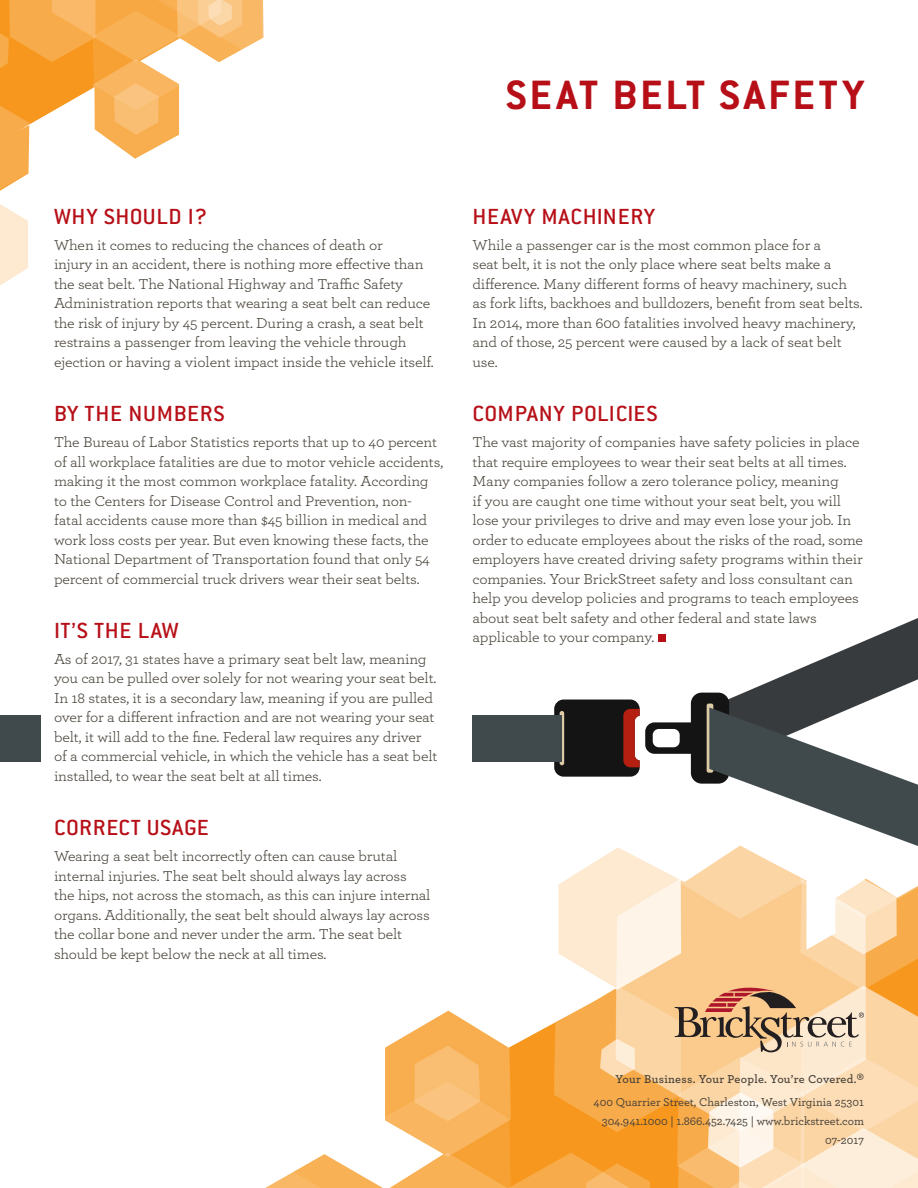
<style>
.page{position:relative;width:918px;height:1188px;background:#fff}
.page>*{position:absolute;margin:0;border:0;box-sizing:border-box;transform-origin:0 0}
.t1{font:700 45px "Conduit ITC";letter-spacing:.06em;color:#b70f17;scale:1.05 1}
.t2{font:500 24px "Conduit ITC";letter-spacing:.03em;color:#b70f17;scale:1.05 1}
.t3{font:15px/19.5px "Archer";letter-spacing:-.01em;color:#474138;scale:1.05 1}
.t4{font:500 12px/19.5px "Archer";color:#474138;text-align:right}
.t5{font:600 12px "Archer";letter-spacing:.015em;color:#474138}
.s1{font-size:18px}
</style>
<div class="page">
<img style="left:0;top:0;width:29px;height:285px">
<img style="left:10px;top:0;width:254px;height:159px">
<img style="left:558px;top:777px;width:360px;height:411px">
<img style="left:265px;top:1011px;width:369px;height:177px">
<svg style="left:675px;top:988px;width:189px;height:64px;background:#d2ad88"></svg>
<div style="left:658px;top:634px;width:8px;height:8px;background:#b70f17"></div>
<div style="left:0;top:715px;width:40px;height:47px;background:#404a4d"></div>
<div style="left:691px;top:693px;width:38px;height:91px;background:#141414;border-radius:11px"></div>
<div style="left:707px;top:704px;width:6px;height:69px;background:#decca6;border-radius:2px"></div>
<svg style="left:709px;top:618px;width:209px;height:228px"></svg>
<svg style="left:554px;top:700px;width:138px;height:77px"></svg>
<hr style="left:560px;top:711px;width:4px;height:54px;background:#decca6;border-radius:2px">
<div style="left:472px;top:715px;width:90px;height:46px;background:#404a4d"></div>
<p class="t1" style="left:506px;top:68px;width:343px">SEAT BELT SAFETY</p>
<p class="t2" style="left:54px;top:203px;width:148px">WHY SHOULD I?</p>
<p class="t3" style="left:54px;top:234px;width:363px">When it comes to reducing the chances of death or<br>injury in an accident, there is nothing more effective than the seat belt. The National Highway and Traffic Safety Administration reports that wearing a seat belt can reduce the risk of injury by 45 percent. During a crash, a seat belt restrains a passenger from leaving the vehicle through ejection or having a violent impact inside the vehicle itself.</p>
<p class="t2" style="left:54px;top:400px;width:164px">BY THE NUMBERS</p>
<p class="t3" style="left:54px;top:432px;width:372px">The Bureau of Labor Statistics reports that up to 40 percent of all workplace fatalities are due to motor vehicle accidents, making it the most common workplace fatality. According to the Centers for Disease Control and Prevention, non&shy;fatal accidents cause more than $45 billion in medical and work loss costs per year. But even knowing these facts, the National Department of Transportation found that only 54 percent of commercial truck drivers wear their seat belts.</p>
<p class="t2" style="left:54px;top:617px;width:120px">IT’S THE LAW</p>
<p class="t3" style="left:54px;top:648px;width:367px">As of 2017, 31 states have a primary seat belt law, meaning you can be pulled over solely for not wearing your seat belt.<br>In 18 states, it is a secondary law, meaning if you are pulled over for a different infraction and are not wearing your seat belt, it will add to the fine. Federal law requires any driver of a commercial vehicle, in which the vehicle has a seat belt installed, to wear the seat belt at all times.</p>
<p class="t2" style="left:54px;top:814px;width:149px">CORRECT USAGE</p>
<p class="t3" style="left:54px;top:846px;width:360px">Wearing a seat belt incorrectly often can cause brutal internal injuries. The seat belt should always lay across the hips, not across the stomach, as this can injure internal organs. Additionally, the seat belt should always lay across the collar bone and never under the arm. The seat belt should be kept below the neck at all times.</p>
<p class="t2" style="left:472px;top:203px;width:175px">HEAVY MACHINERY</p>
<p class="t3" style="left:472px;top:234px;width:373px">While a passenger car is the most common place for a<br>seat belt, it is not the only place where seat belts make a difference. Many different forms of heavy machinery, such as fork lifts, backhoes and bulldozers, benefit from seat belts.<br>In 2014, more than 600 fatalities involved heavy machinery, and of those, 25 percent were caused by a lack of seat belt use.</p>
<p class="t2" style="left:472px;top:400px;width:178px">COMPANY POLICIES</p>
<p class="t3" style="left:472px;top:432px;width:374px">The vast majority of companies have safety policies in place that require employees to wear their seat belts at all times.<br>Many companies follow a zero tolerance policy, meaning<br>if you are caught one time without your seat belt, you will lose your privileges to drive and may even lose your job. In order to educate employees about the risks of the road, some employers have created driving safety programs within their companies. Your BrickStreet safety and loss consultant can help you develop policies and programs to teach employees about seat belt safety and other federal and state laws applicable to your company.</p>
<p class="t5" style="left:615px;top:1070px;width:250px">Your Business. Your People. You’re Covered.<span class="s1">®</span></p>
<p class="t4" style="left:594px;top:1091px;width:272px">400 Quarrier Street, Charleston, West Virginia 25301<br>304.941.1000 | 1.866.452.7425 | www.brickstreet.com</p>
<p class="t4" style="left:825px;top:1129px;width:40px">07-2017</p>
</div>
